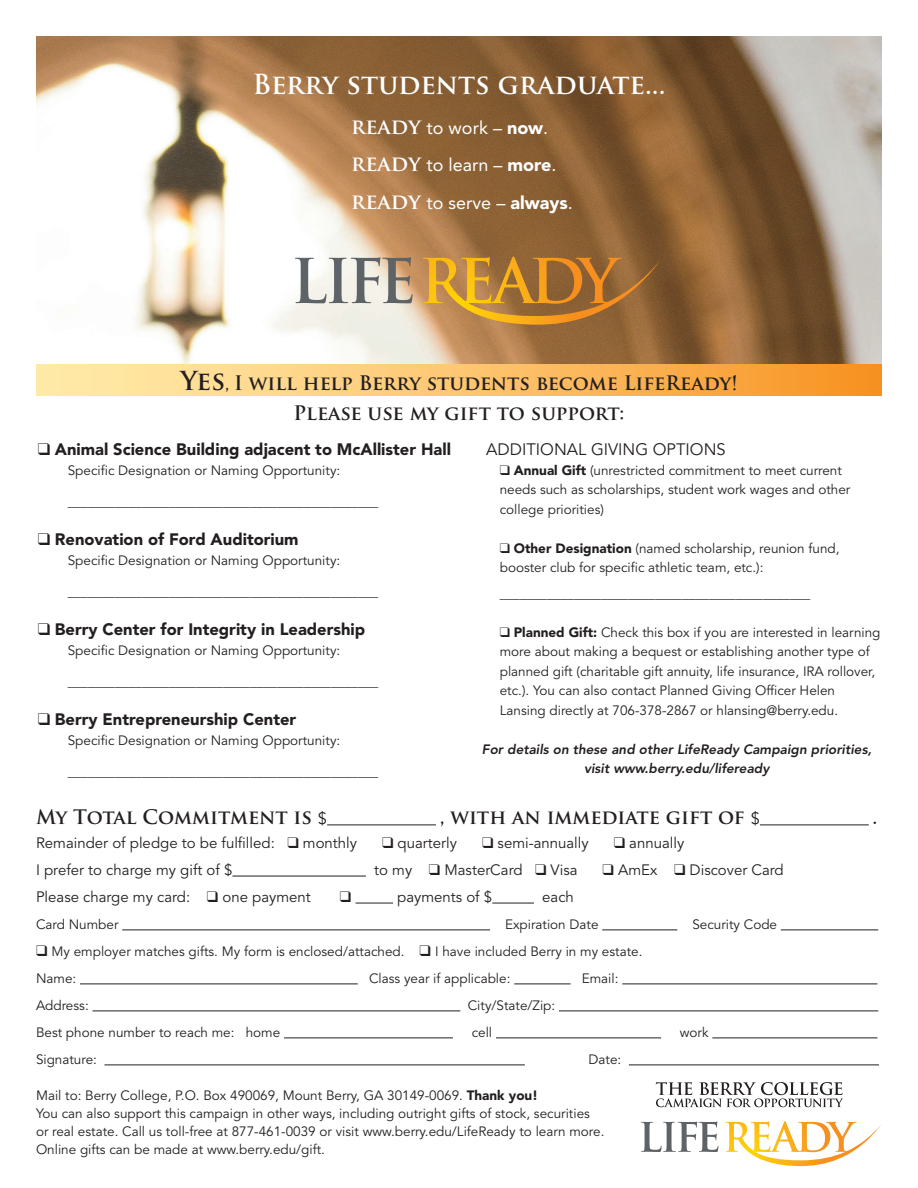
<style>
.page{position:relative;width:918px;height:1188px;background:#fff}
.page>*{position:absolute;margin:0;border:0;box-sizing:border-box;transform-origin:0 0}
.t1{font:700 27px "Trajan Pro";color:#fff}
.t2{font:700 19.5px "Trajan Pro";color:#231f20}
.Body_copy_Avenir_55{font:18px "Avenir LT Std";color:#fff}
.t3{font:900 16.5px "Avenir LT Std";color:#231f20}
.t4{font:16.5px "Avenir LT Std";color:#231f20}
.t5{font:15px "Avenir LT Std";color:#231f20}
.t6{font:13.5px/19.5px "Avenir LT Std";color:#231f20}
.t7{font:italic 800 13.5px/19.5px "Avenir LT Std";color:#231f20;text-align:center}
.s1{font-family:"Trajan Pro";font-weight:700;font-size:21px}
.s2{font-weight:900}
.s3{font-size:25.5px}
.s4{font-size:16.5px}
.s5{font-family:"Avenir LT Std";font-weight:400;font-size:16.5px}
</style>
<div class="page">
<img style="left:36px;top:36px;width:846px;height:329px">
<svg style="left:295px;top:257px;width:118px;height:46px;background:#bfbbb3"></svg>
<svg style="left:423px;top:257px;width:237px;height:68px;background:#b57e35"></svg>
<div style="left:36px;top:365px;width:846px;height:31px;background:linear-gradient(to right,#fff1b3,#f89627)"></div>
<hr style="left:327px;top:825px;width:109px;height:1px;background:#231f20">
<hr style="left:760px;top:825px;width:109px;height:1px;background:#231f20">
<hr style="left:232px;top:876px;width:134px;height:1px;background:#231f20">
<hr style="left:356px;top:903px;width:37px;height:1px;background:#231f20">
<hr style="left:492px;top:903px;width:42px;height:1px;background:#231f20">
<hr style="left:122px;top:930px;width:368px;height:1px;background:#231f20">
<hr style="left:602px;top:930px;width:75px;height:1px;background:#231f20">
<hr style="left:781px;top:930px;width:97px;height:1px;background:#231f20">
<hr style="left:80px;top:984px;width:278px;height:1px;background:#231f20">
<hr style="left:514px;top:984px;width:57px;height:1px;background:#231f20">
<hr style="left:622px;top:984px;width:256px;height:1px;background:#231f20">
<hr style="left:93px;top:1011px;width:367px;height:1px;background:#231f20">
<hr style="left:559px;top:1011px;width:319px;height:1px;background:#231f20">
<hr style="left:284px;top:1038px;width:169px;height:1px;background:#231f20">
<hr style="left:496px;top:1038px;width:165px;height:1px;background:#231f20">
<hr style="left:712px;top:1038px;width:165px;height:1px;background:#231f20">
<hr style="left:104px;top:1065px;width:421px;height:1px;background:#231f20">
<hr style="left:629px;top:1065px;width:250px;height:1px;background:#231f20">
<svg style="left:641px;top:1122px;width:77px;height:30px"></svg>
<svg style="left:725px;top:1122px;width:157px;height:44px"></svg>
<svg style="left:656px;top:1082px;width:187px;height:25px"></svg>
<p class="t1" style="left:253px;top:67px;width:414px">Berry students graduate...</p>
<p class="Body_copy_Avenir_55" style="left:351px;top:117px;width:199px"><span class="s1">ready</span> to work – <span class="s2">now</span>.</p>
<p class="Body_copy_Avenir_55" style="left:351px;top:155px;width:207px"><span class="s1">ready</span> to learn – <span class="s2">more</span>.</p>
<p class="Body_copy_Avenir_55" style="left:351px;top:192px;width:223px"><span class="s1">ready</span> to serve – <span class="s2">always</span>.</p>
<p class="t2" style="left:180px;top:370px;width:559px"><span class="s3">Yes</span><span class="s4">,</span> I will help Berry students become LifeReady!</p>
<p class="t2" style="left:294px;top:400px;width:332px">Please use my gift to support:</p>
<p class="t3" style="left:38px;top:440px;width:415px">❑ Animal Science Building adjacent to McAllister Hall</p>
<p class="t6" style="left:68px;top:461px;width:274px">Specific Designation or Naming Opportunity:</p>
<p class="t6" style="left:68px;top:492px;width:312px">______________________________________________</p>
<p class="t3" style="left:38px;top:530px;width:262px">❑ Renovation of Ford Auditorium</p>
<p class="t6" style="left:68px;top:551px;width:274px">Specific Designation or Naming Opportunity:</p>
<p class="t6" style="left:68px;top:582px;width:312px">______________________________________________</p>
<p class="t3" style="left:38px;top:620px;width:329px">❑ Berry Center for Integrity in Leadership</p>
<p class="t6" style="left:68px;top:641px;width:274px">Specific Designation or Naming Opportunity:</p>
<p class="t6" style="left:68px;top:672px;width:312px">______________________________________________</p>
<p class="t3" style="left:38px;top:710px;width:260px">❑ Berry Entrepreneurship Center</p>
<p class="t6" style="left:68px;top:731px;width:274px">Specific Designation or Naming Opportunity:</p>
<p class="t6" style="left:68px;top:762px;width:312px">______________________________________________</p>
<p class="t4" style="left:486px;top:440px;width:241px">ADDITIONAL GIVING OPTIONS</p>
<p class="t6" style="left:500px;top:461px;width:352px">❑ <span class="s2">Annual Gift</span> (unrestricted commitment to meet current needs such as scholarships, student work wages and other college priorities)</p>
<p class="t6" style="left:500px;top:539px;width:341px">❑ <span class="s2">Other Designation</span> (named scholarship, reunion fund, booster club for specific athletic team, etc.):</p>
<p class="t6" style="left:500px;top:584px;width:312px">______________________________________________</p>
<p class="t6" style="left:500px;top:623px;width:382px">❑ <span class="s2">Planned Gift:</span> Check this box if you are interested in learning more about making a bequest or establishing another type of planned gift (charitable gift annuity, life insurance, IRA rollover,</p>
<p class="t6" style="left:500px;top:681px;width:340px">etc.). You can also contact Planned Giving Officer Helen<br>Lansing directly at 706-378-2867 or hlansing@berry.edu.</p>
<p class="t7" style="left:482px;top:740px;width:391px">For details on these and other LifeReady Campaign priorities, visit www.berry.edu/lifeready</p>
<p class="t2" style="left:36px;top:804px;width:293px">My Total Commitment is <span class="s5">$</span></p>
<p class="t2" style="left:440px;top:804px;width:322px">, with an immediate gift of <span class="s5">$</span></p>
<p class="t2" style="left:873px;top:804px;width:6px">.</p>
<p class="t5" style="left:36px;top:834px;width:323px">Remainder of pledge to be fulfilled: ❑ monthly</p>
<p class="t5" style="left:382px;top:834px;width:76px">❑ quarterly</p>
<p class="t5" style="left:482px;top:834px;width:108px">❑ semi-annually</p>
<p class="t5" style="left:614px;top:834px;width:72px">❑ annually</p>
<p class="t5" style="left:36px;top:861px;width:198px">I prefer to charge my gift of $</p>
<p class="t5" style="left:374px;top:861px;width:205px">to my ❑ MasterCard ❑ Visa</p>
<p class="t5" style="left:603px;top:861px;width:183px">❑ AmEx ❑ Discover Card</p>
<p class="t5" style="left:36px;top:888px;width:276px">Please charge my card: ❑ one payment</p>
<p class="t5" style="left:397px;top:888px;width:97px">payments of $</p>
<p class="t5" style="left:542px;top:888px;width:33px">each</p>
<p class="t6" style="left:36px;top:915px;width:84px">Card Number</p>
<p class="t6" style="left:505px;top:915px;width:95px">Expiration Date</p>
<p class="t6" style="left:692px;top:915px;width:86px">Security Code</p>
<p class="t6" style="left:36px;top:942px;width:608px">❑ My employer matches gifts. My form is enclosed/attached. ❑ I have included Berry in my estate.</p>
<p class="t6" style="left:36px;top:969px;width:42px">Name:</p>
<p class="t6" style="left:369px;top:969px;width:143px">Class year if applicable:</p>
<p class="t6" style="left:582px;top:969px;width:38px">Email:</p>
<p class="t6" style="left:36px;top:996px;width:54px">Address:</p>
<p class="t6" style="left:468px;top:996px;width:89px">City/State/Zip:</p>
<p class="t6" style="left:36px;top:1023px;width:246px">Best phone number to reach me: home</p>
<p class="t6" style="left:472px;top:1023px;width:22px">cell</p>
<p class="t6" style="left:680px;top:1023px;width:30px">work</p>
<p class="t6" style="left:36px;top:1050px;width:62px">Signature:</p>
<p class="t6" style="left:589px;top:1050px;width:34px">Date:</p>
<p class="t6" style="left:36px;top:1086px;width:504px">Mail to: Berry College, P.O. Box 490069, Mount Berry, GA 30149-0069. <span class="s2">Thank you!</span></p>
<p class="t6" style="left:36px;top:1104px;width:555px">You can also support this campaign in other ways, including outright gifts of stock, securities</p>
<p class="t6" style="left:36px;top:1122px;width:570px;line-height:18px">or real estate. Call us toll-free at 877-461-0039 or visit www.berry.edu/LifeReady to learn more.<br>Online gifts can be made at www.berry.edu/gift.</p>
</div>
